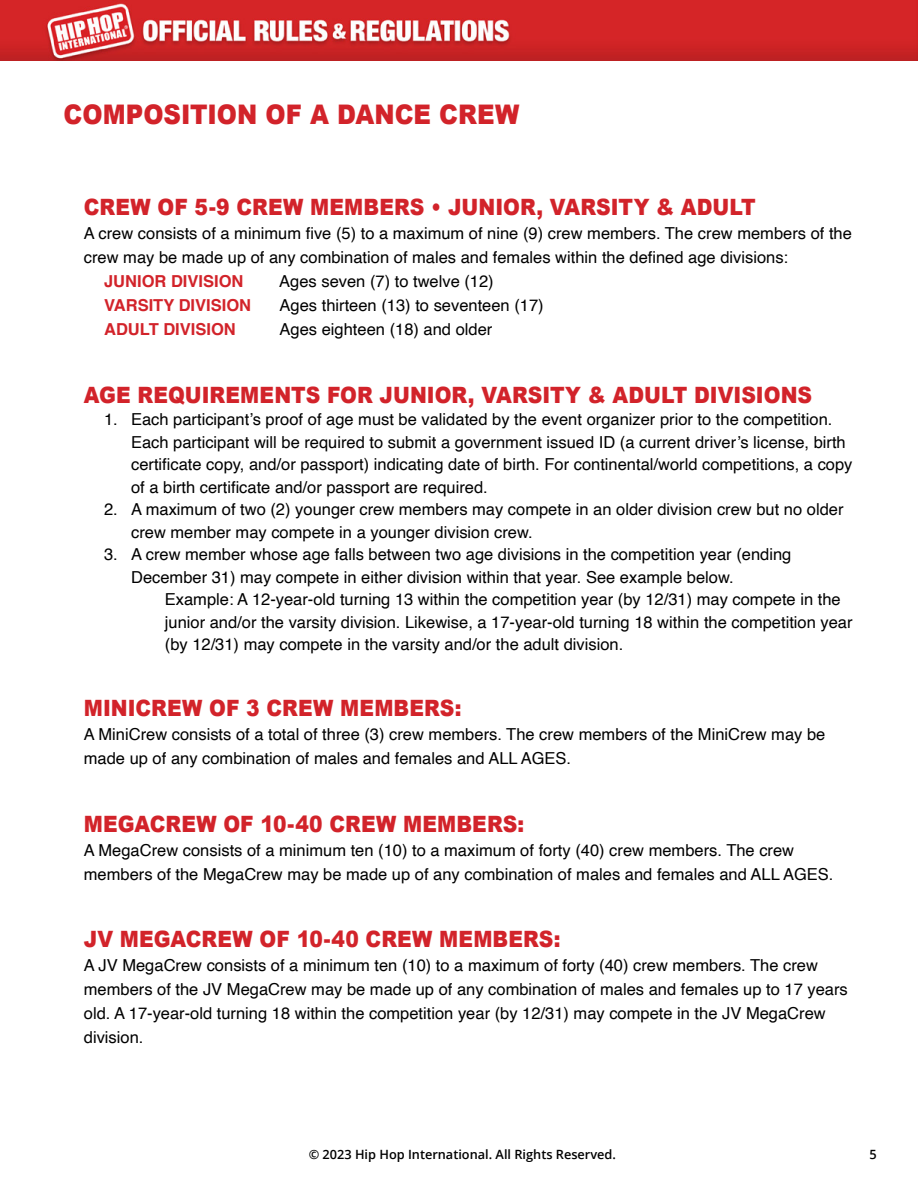
<style>
.page{position:relative;width:918px;height:1188px;background:#fff}
.page>*{position:absolute;margin:0;border:0;box-sizing:border-box;transform-origin:0 0}
.t1{font:900 27px "Arial";color:#d2232a;scale:.9 1}
.t2{font:900 22.5px "Arial";color:#d2232a;scale:.9 1}
.t3{font:16.5px/22.5px "Helvetica";color:#000}
.t4{font:700 16.5px "Helvetica";color:#d2232a}
.t5{font:600 12.75px "Open Sans";color:#000}
</style>
<div class="page">
<img style="left:0;top:0;width:918px;height:60px">
<h1 class="t1" style="left:64px;top:94px;width:508px">COMPOSITION OF A DANCE CREW</h1>
<h2 class="t2" style="left:84px;top:191px;width:748px">CREW OF 5-9 CREW MEMBERS • JUNIOR, VARSITY &amp; ADULT</h2>
<p class="t3" style="left:84px;top:222px;width:770px;line-height:24px">A crew consists of a minimum five (5) to a maximum of nine (9) crew members. The crew members of the crew may be made up of any combination of males and females within the defined age divisions:</p>
<p class="t4" style="left:104px;top:268px;width:141px">JUNIOR DIVISION</p>
<p class="t3" style="left:279px;top:271px;width:216px">Ages seven (7) to twelve (12)</p>
<p class="t4" style="left:104px;top:292px;width:149px">VARSITY DIVISION</p>
<p class="t3" style="left:280px;top:295px;width:266px">Ages thirteen (13) to seventeen (17)</p>
<p class="t4" style="left:104px;top:316px;width:133px">ADULT DIVISION</p>
<p class="t3" style="left:280px;top:319px;width:214px">Ages eighteen (18) and older</p>
<h2 class="t2" style="left:84px;top:378px;width:811px">AGE REQUIREMENTS FOR JUNIOR, VARSITY &amp; ADULT DIVISIONS</h2>
<p class="t3" style="left:131px;top:409px;width:723px;text-indent:-27px">1. Each participant’s proof of age must be validated by the event organizer prior to the competition.<br>Each participant will be required to submit a government issued ID (a current driver’s license, birth certificate copy, and/or passport) indicating date of birth. For continental/world competitions, a copy of a birth certificate and/or passport are required.</p>
<p class="t3" style="left:131px;top:499px;width:714px;text-indent:-27px">2. A maximum of two (2) younger crew members may compete in an older division crew but no older crew member may compete in a younger division crew.</p>
<p class="t3" style="left:131px;top:544px;width:662px;text-indent:-27px">3. A crew member whose age falls between two age divisions in the competition year (ending<br>December 31) may compete in either division within that year. See example below.</p>
<p class="t3" style="left:165px;top:589px;width:689px">Example: A 12-year-old turning 13 within the competition year (by 12/31) may compete in the junior and/or the varsity division. Likewise, a 17-year-old turning 18 within the competition year (by 12/31) may compete in the varsity and/or the adult division.</p>
<h2 class="t2" style="left:84px;top:692px;width:421px">MINICREW OF 3 CREW MEMBERS:</h2>
<p class="t3" style="left:84px;top:723px;width:743px;line-height:24px">A MiniCrew consists of a total of three (3) crew members. The crew members of the MiniCrew may be made up of any combination of males and females and ALL AGES.</p>
<h2 class="t2" style="left:84px;top:807px;width:491px">MEGACREW OF 10-40 CREW MEMBERS:</h2>
<p class="t3" style="left:84px;top:838px;width:751px;line-height:24px">A MegaCrew consists of a minimum ten (10) to a maximum of forty (40) crew members. The crew members of the MegaCrew may be made up of any combination of males and females and ALL AGES.</p>
<h2 class="t2" style="left:84px;top:923px;width:531px">JV MEGACREW OF 10-40 CREW MEMBERS:</h2>
<p class="t3" style="left:84px;top:954px;width:765px;line-height:24px">A JV MegaCrew consists of a minimum ten (10) to a maximum of forty (40) crew members. The crew members of the JV MegaCrew may be made up of any combination of males and females up to 17 years old. A 17-year-old turning 18 within the competition year (by 12/31) may compete in the JV MegaCrew division.</p>
<p class="t5" style="left:309px;top:1145px;width:309px">© 2023 Hip Hop International. All Rights Reserved.</p>
<p class="t5" style="left:870px;top:1145px;width:9px">5</p>
</div>
